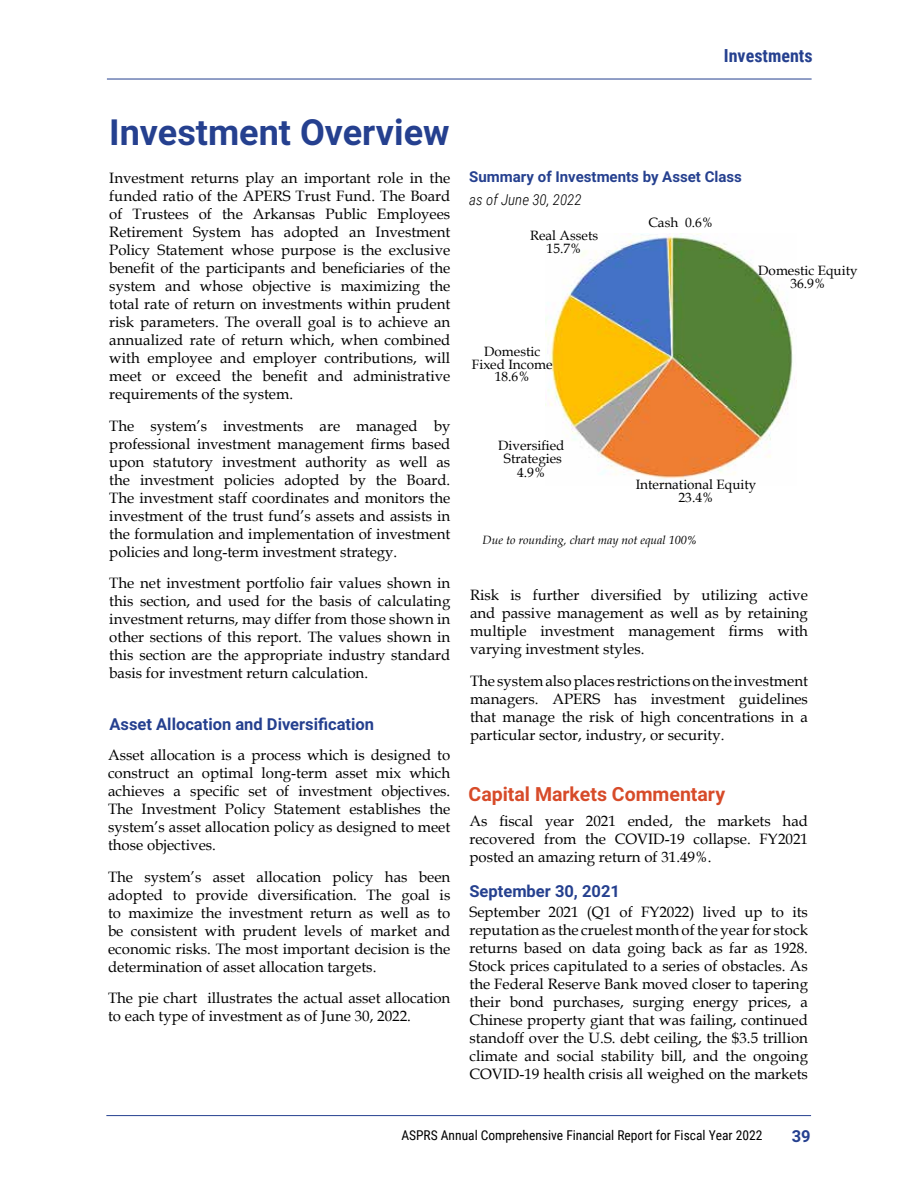
<style>
.page{position:relative;width:918px;height:1188px;background:#fff}
.page>*{position:absolute;margin:0;border:0;box-sizing:border-box;transform-origin:0 0}
.t1{font:700 36px "Roboto";color:#25408f}
.t2{font:700 19.5px "Roboto";color:#d74b29}
.t3{font:700 18px "Roboto Condensed";color:#25408f}
.t4{font:700 16.5px "Roboto";color:#25408f}
.t5{font:15px/18px "Book Antiqua";color:#000;text-align:justify}
.t6{font:700 15px "Roboto";color:#25408f}
.t7{font:italic 300 15px "Roboto Condensed";color:#000}
.t8{font:13.5px/12.8px "Book Antiqua";color:#000;text-align:center}
.t9{font:13.5px "Roboto Condensed";color:#000}
.t10{font:italic 12px "Book Antiqua";color:#000}
</style>
<div class="page">
<hr style="left:107px;top:79px;width:705px;height:1px;background:#25408f">
<hr style="left:106px;top:1115px;width:705px;height:1px;background:#25408f">
<img style="left:546px;top:233px;width:249px;height:251px">
<p class="t3" style="left:724px;top:43px;width:90px">Investments</p>
<h1 class="t1" style="left:109px;top:107px;width:342px">Investment Overview</h1>
<p class="t5" style="left:109px;top:169px;width:343px">Investment returns play an important role in the funded ratio of the APERS Trust Fund. The Board of Trustees of the Arkansas Public Employees Retirement System has adopted an Investment Policy Statement whose purpose is the exclusive benefit of the participants and beneficiaries of the system and whose objective is maximizing the total rate of return on investments within prudent risk parameters. The overall goal is to achieve an annualized rate of return which, when combined with employee and employer contributions, will meet or exceed the benefit and administrative requirements of the system.</p>
<p class="t5" style="left:109px;top:416px;width:343px">The system’s investments are managed by professional investment management firms based upon statutory investment authority as well as the investment policies adopted by the Board.<br>The investment staff coordinates and monitors the investment of the trust fund’s assets and assists in the formulation and implementation of investment policies and long-term investment strategy.</p>
<p class="t5" style="left:109px;top:574px;width:343px">The net investment portfolio fair values shown in this section, and used for the basis of calculating investment returns, may differ from those shown in other sections of this report. The values shown in this section are the appropriate industry standard basis for investment return calculation.</p>
<p class="t4" style="left:110px;top:713px;width:266px">Asset Allocation and Diversification</p>
<p class="t5" style="left:108px;top:746px;width:344px">Asset allocation is a process which is designed to construct an optimal long-term asset mix which achieves a specific set of investment objectives.<br>The Investment Policy Statement establishes the system’s asset allocation policy as designed to meet those objectives.</p>
<p class="t5" style="left:108px;top:867px;width:344px">The system’s asset allocation policy has been adopted to provide diversification. The goal is to maximize the investment return as well as to be consistent with prudent levels of market and economic risks. The most important decision is the determination of asset allocation targets.</p>
<p class="t5" style="left:108px;top:989px;width:344px">The pie chart illustrates the actual asset allocation to each type of investment as of June 30, 2022.</p>
<p class="t6" style="left:469px;top:166px;width:274px">Summary of Investments by Asset Class</p>
<p class="t7" style="left:469px;top:189px;width:114px">as of June 30, 2022</p>
<p class="t8" style="left:530px;top:229px;width:70px">Real Assets<br>15.7%</p>
<p class="t8" style="left:472px;top:345px;width:82px">Domestic<br>Fixed Income<br>18.6%</p>
<p class="t8" style="left:498px;top:439px;width:68px">Diversified<br>Strategies</p>
<p class="t8" style="left:517px;top:466px;width:30px">4.9%</p>
<p class="t8" style="left:648px;top:216px;width:66px">Cash 0.6%</p>
<p class="t8" style="left:758px;top:264px;width:101px">Domestic Equity<br>36.9%</p>
<p class="t8" style="left:636px;top:478px;width:122px">International Equity<br>23.4%</p>
<p class="t10" style="left:483px;top:532px;width:217px">Due to rounding, chart may not equal 100%</p>
<p class="t5" style="left:470px;top:586px;width:339px">Risk is further diversified by utilizing active and passive management as well as by retaining multiple investment management firms with varying investment styles.</p>
<p class="t5" style="left:470px;top:671px;width:339px">The system also places restrictions on the investment managers. APERS has investment guidelines that manage the risk of high concentrations in a particular sector, industry, or security.</p>
<h2 class="t2" style="left:469px;top:780px;width:258px">Capital Markets Commentary</h2>
<p class="t5" style="left:470px;top:812px;width:340px">As fiscal year 2021 ended, the markets had recovered from the COVID-19 collapse. FY2021 posted an amazing return of 31.49%.</p>
<p class="t4" style="left:470px;top:879px;width:152px">September 30, 2021</p>
<p class="t5" style="left:470px;top:903px;width:340px">September 2021 (Q1 of FY2022) lived up to its reputation as the cruelest month of the year for stock returns based on data going back as far as 1928.<br>Stock prices capitulated to a series of obstacles. As the Federal Reserve Bank moved closer to tapering their bond purchases, surging energy prices, a Chinese property giant that was failing, continued standoff over the U.S. debt ceiling, the $3.5 trillion climate and social stability bill, and the ongoing COVID-19 health crisis all weighed on the markets</p>
<p class="t9" style="left:401px;top:1126px;width:363px">ASPRS Annual Comprehensive Financial Report for Fiscal Year 2022</p>
<p class="t4" style="left:792px;top:1125px;width:20px">39</p>
</div>
